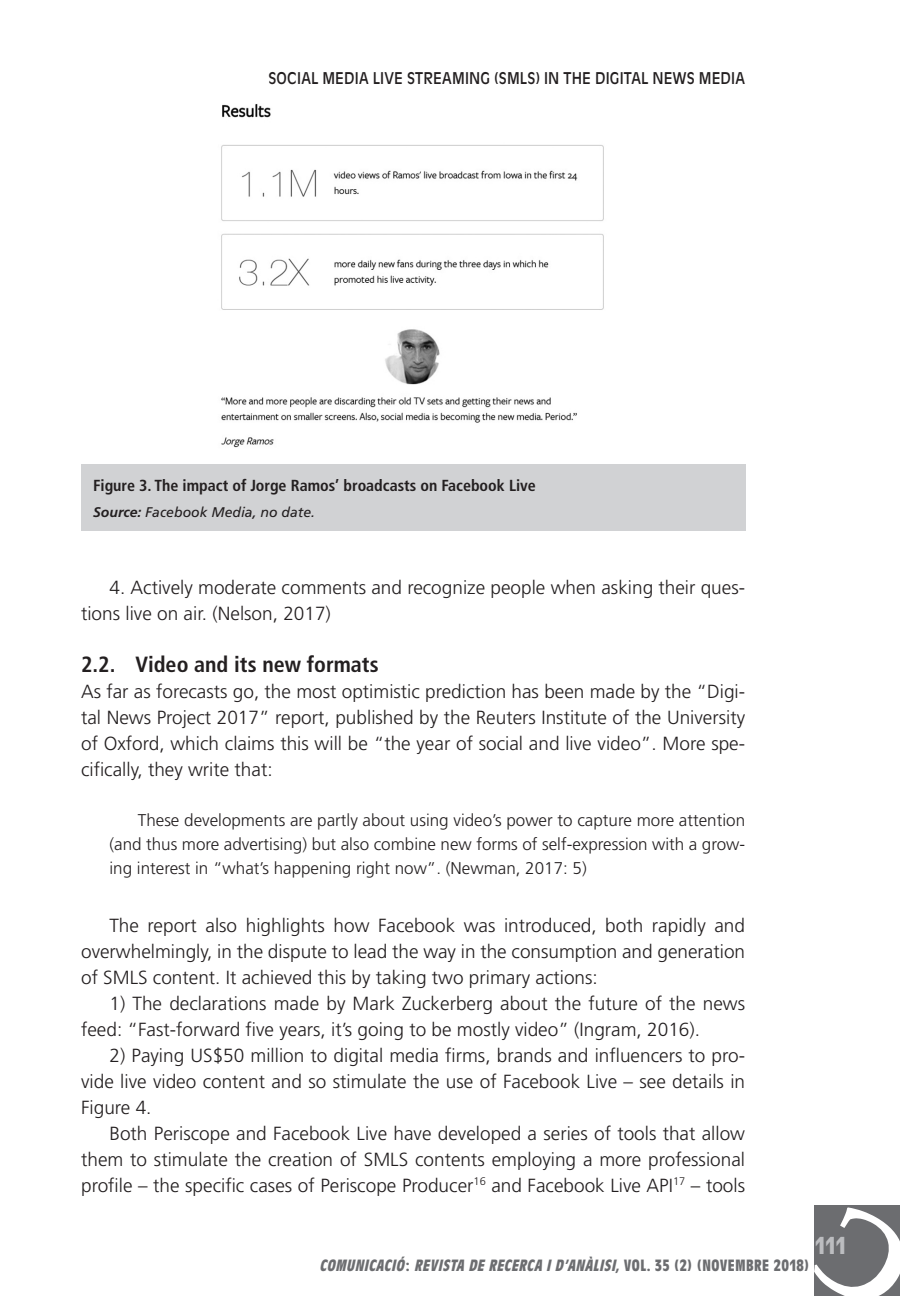
<style>
.page{position:relative;width:900px;height:1296px;background:#fff}
.page>*{position:absolute;margin:0;border:0;box-sizing:border-box;transform-origin:0 0}
.t1{font:700 condensed 24px "Antique Olive";color:#bcbdc0}
._0_Títol_2Nivell{font:700 condensed 22px "Frutiger LT Std";color:#231f20}
._0_Text{font:300 19px/26px "Frutiger LT Std";color:#231f20;text-align:justify}
._0_Text_Sense{font:300 19px/26px "Frutiger LT Std";color:#231f20;text-align:justify}
._0_Text_entrat{font:300 17px/24px "Frutiger LT Std";color:#231f20;text-align:justify}
.t2{font:italic 700 condensed 16px "Antique Olive";color:#6c6d70}
._0_Figura_Gràfics1{font:700 condensed 16px "Frutiger LT Std";color:#231f20}
.t3{font:16px "Antique Olive";letter-spacing:.01em;color:#231f20;scale:.9 1}
._0_NOTAS_grafics2{font:italic 14px "Frutiger LT Std";color:#231f20}
.s1{font-weight:700}
.s2{font-style:normal}
</style>
<div class="page">
<div style="left:81px;top:465px;width:663px;height:66px;background:#d1d2d4"></div>
<img style="left:221px;top:104px;width:383px;height:344px">
<div style="left:814px;top:1205px;width:86px;height:91px;background:#6c6d70"></div>
<p class="t3" style="left:268px;top:69px;width:94px">SOCIAL MEDIA</p>
<p class="t3" style="left:372px;top:69px;width:113px">LIVE STREAMING</p>
<p class="t3" style="left:494px;top:69px;width:122px">(SMLS) IN THE DIGITAL</p>
<p class="t3" style="left:652px;top:69px;width:86px">NEWS MEDIA</p>
<p class="_0_Figura_Gràfics1" style="left:93px;top:476px;width:444px">Figure 3. The impact of Jorge Ramos’ broadcasts on Facebook Live</p>
<p class="_0_NOTAS_grafics2" style="left:93px;top:504px;width:223px"><span class="s1">Source:</span> Facebook Media, no date.</p>
<p class="_0_Text" style="left:81px;top:574px;width:665px;text-indent:28px">4. Actively moderate comments and recognize people when asking their ques&shy;tions live on air. (Nelson, 2017)</p>
<p class="_0_Títol_2Nivell" style="left:81px;top:651px;width:299px">2.2. Video and its new formats</p>
<p class="_0_Text_Sense" style="left:81px;top:678px;width:665px">As far as forecasts go, the most optimistic prediction has been made by the “Digi&shy;tal News Project 2017” report, published by the Reuters Institute of the University of Oxford, which claims this will be “the year of social and live video”. More spe&shy;cifically, they write that:</p>
<p class="_0_Text_entrat" style="left:109px;top:808px;width:636px;text-indent:28px">These developments are partly about using video’s power to capture more attention (and thus more advertising) but also combine new forms of self-expression with a grow&shy;ing interest in “what’s happening right now”. (Newman, 2017: 5)</p>
<p class="_0_Text" style="left:81px;top:912px;width:665px;text-indent:28px">The report also highlights how Facebook was introduced, both rapidly and overwhelmingly, in the dispute to lead the way in the consumption and generation of SMLS content. It achieved this by taking two primary actions:</p>
<p class="_0_Text" style="left:81px;top:990px;width:665px;text-indent:28px">1) The declarations made by Mark Zuckerberg about the future of the news feed: “Fast-forward five years, it’s going to be mostly video” (Ingram, 2016).</p>
<p class="_0_Text" style="left:81px;top:1042px;width:665px;text-indent:28px">2) Paying US$50 million to digital media firms, brands and influencers to pro&shy;vide live video content and so stimulate the use of Facebook Live – see details in Figure 4.</p>
<p class="_0_Text" style="left:81px;top:1120px;width:665px;text-indent:28px">Both Periscope and Facebook Live have developed a series of tools that allow them to stimulate the creation of SMLS contents employing a more professional profile – the specific cases of Periscope Producer<sup>16</sup> and Facebook Live API<sup>17</sup> – tools</p>
<p class="t1" style="left:815px;top:1232px;width:31px">111</p>
<p class="t2" style="left:319px;top:1257px;width:491px">COMUNICACIÓ<span class="s2">:</span> REVISTA DE RECERCA I D’ANÀLISI, <span class="s2">V O L . 3 5 ( 2 ) ( N O V E M B R E 2 0 1 8 )</span></p>
</div>
